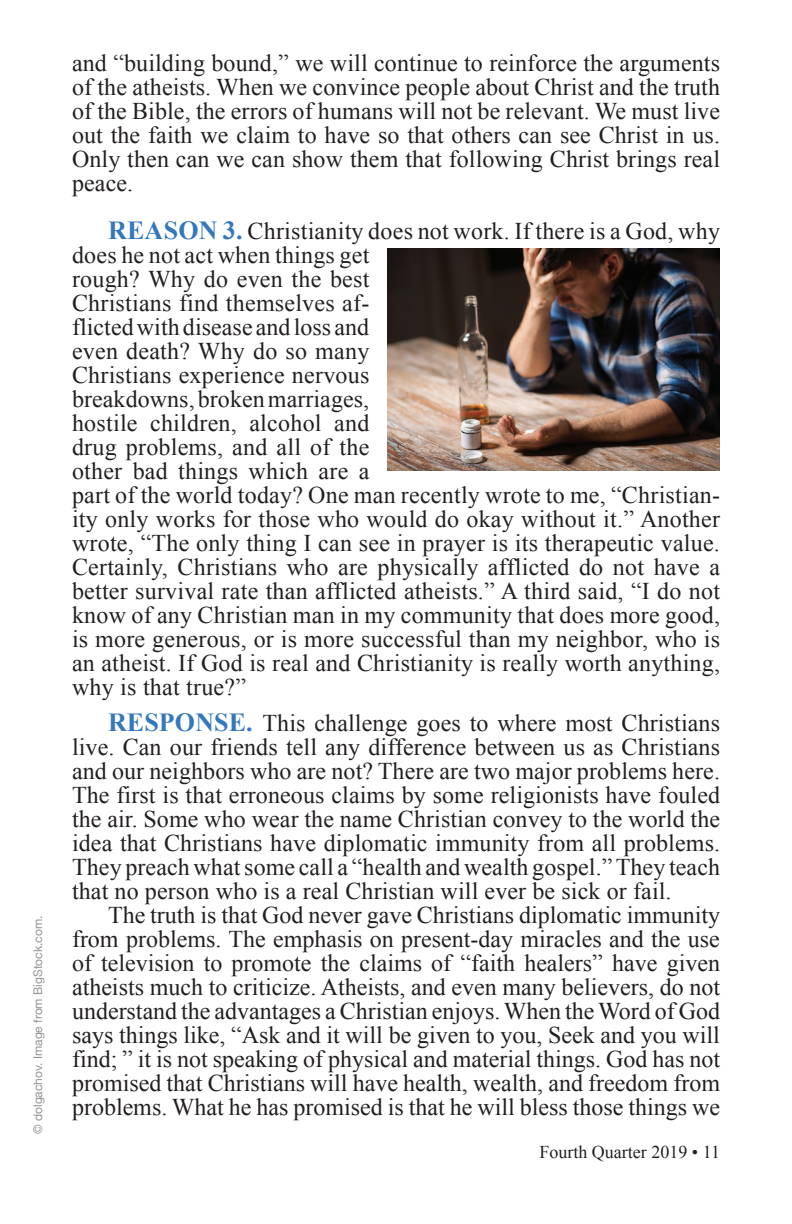
<style>
.page{position:relative;width:792px;height:1224px;background:#fff}
.page>*{position:absolute;margin:0;border:0;box-sizing:border-box;transform-origin:0 0}
.t1{font:24px/24px "Times New Roman";letter-spacing:.01em;color:#231f20;text-align:justify}
.t2{font:18px "Times New Roman";color:#231f20}
.t3{font:12px "Helvetica Neue";color:#939598}
.s1{font-weight:700;font-size:26px;color:#3378bd}
</style>
<div class="page">
<img style="left:387px;top:248px;width:333px;height:222px">
<p class="t3" style="left:29px;top:1134px;width:220px;rotate:-90deg">© dolgachov. Image from BigStock.com.</p>
<p class="t1" style="left:72px;top:50px;width:650px">and “building bound,” we will continue to reinforce the arguments of the atheists. When we convince people about Christ and the truth of the Bible, the errors of humans will not be relevant. We must live out the faith we claim to have so that others can see Christ in us.<br>Only then can we can show them that following Christ brings real peace.</p>
<p class="t1" style="left:72px;top:218px;width:650px;text-align:left;text-indent:36px"><span class="s1">REASON 3.</span> Christianity does not work. If there is a God, why does he not act when things get<br>rough? Why do even the best<br>Christians find themselves af-<br>flicted with disease and loss and<br>even death? Why do so many<br>Christians experience nervous<br>breakdowns, broken marriages,<br>hostile children, alcohol and<br>drug problems, and all of the<br>other bad things which are a<br>part of the world today? One man recently wrote to me, “Christian&shy;ity only works for those who would do okay without it.” Another wrote, “The only thing I can see in prayer is its therapeutic value.<br>Certainly, Christians who are physically afflicted do not have a better survival rate than afflicted atheists.” A third said, “I do not know of any Christian man in my community that does more good, is more generous, or is more successful than my neighbor, who is an atheist. If God is real and Christianity is really worth anything, why is that true?”</p>
<p class="t1" style="left:72px;top:710px;width:650px;text-indent:36px"><span class="s1">RESPONSE.</span> This challenge goes to where most Christians live. Can our friends tell any difference between us as Christians and our neighbors who are not? There are two major problems here.<br>The first is that erroneous claims by some religionists have fouled the air. Some who wear the name Christian convey to the world the idea that Christians have diplomatic immunity from all problems.<br>They preach what some call a “health and wealth gospel.” They teach that no person who is a real Christian will ever be sick or fail.</p>
<p class="t1" style="left:72px;top:902px;width:650px;text-indent:36px">The truth is that God never gave Christians diplomatic immunity from problems. The emphasis on present-day miracles and the use of television to promote the claims of “faith healers” have given atheists much to criticize. Atheists, and even many believers, do not understand the advantages a Christian enjoys. When the Word of God says things like, “Ask and it will be given to you, Seek and you will find; ” it is not speaking of physical and material things. God has not promised that Christians will have health, wealth, and freedom from problems. What he has promised is that he will bless those things we</p>
<p class="t2" style="left:539px;top:1140px;width:182px">Fourth Quarter 2019 • 11</p>
</div>
